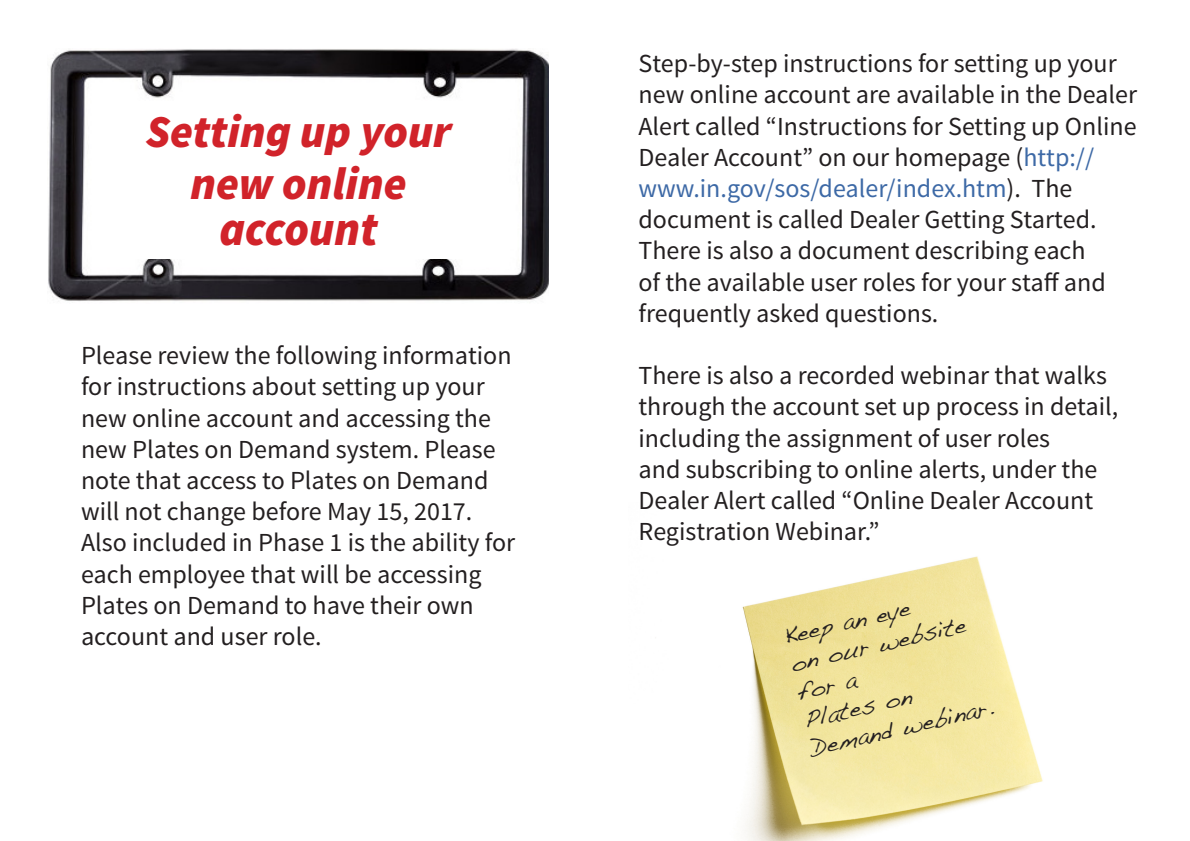
<style>
.page{position:relative;width:1190px;height:841px;background:#fff}
.page>*{position:absolute;margin:0;border:0;box-sizing:border-box;transform-origin:0 0}
.t1{font:italic 900 48px "Source Sans Pro";color:#d1232a;scale:.95 1}
.t2{font:italic 900 45.7px/51.9px "Source Sans Pro";color:#d1232a;text-align:center}
.t3{font:26px/31.2px "Source Sans Pro";color:#231f20}
.t4{font:24px/28.8px "Handwriting Dakota";color:#231f20}
.s1{color:#3d69a6}
</style>
<div class="page">
<img style="left:48px;top:49px;width:501px;height:252px">
<img style="left:742px;top:556px;width:301px;height:285px">
<div style="left:126px;top:112px;width:345px;height:148px;background:#fff"></div>
<p class="t2" style="left:146px;top:105px;width:307px">Setting up your new online</p>
<p class="t1" style="left:220px;top:198px;width:168px">account</p>
<p class="t3" style="left:81px;top:340px;width:436px">Please review the following information for instructions about setting up your new online account and accessing the new Plates on Demand system. Please note that access to Plates on Demand will not change before May 15, 2017.<br>Also included in Phase 1 is the ability for each employee that will be accessing Plates on Demand to have their own account and user role.</p>
<p class="t3" style="left:638px;top:48px;width:500px">Step-by-step instructions for setting up your new online account are available in the Dealer Alert called “Instructions for Setting up Online Dealer Account” on our homepage (<span class="s1">http:// www.in.gov/sos/dealer/index.htm</span>). The document is called Dealer Getting Started.<br>There is also a document describing each<br>of the available user roles for your staff and frequently asked questions.</p>
<p class="t3" style="left:638px;top:360px;width:481px">There is also a recorded webinar that walks through the account set up process in detail, including the assignment of user roles<br>and subscribing to online alerts, under the Dealer Alert called “Online Dealer Account Registration Webinar.”</p>
<p class="t4" style="left:781px;top:622px;width:130px;rotate:-13deg">Keep an eye</p>
<p class="t4" style="left:788px;top:650px;width:181px;rotate:-13deg">on our website for a</p>
<p class="t4" style="left:801px;top:706px;width:189px;rotate:-13deg">Plates on<br>Demand webinar.</p>
</div>
